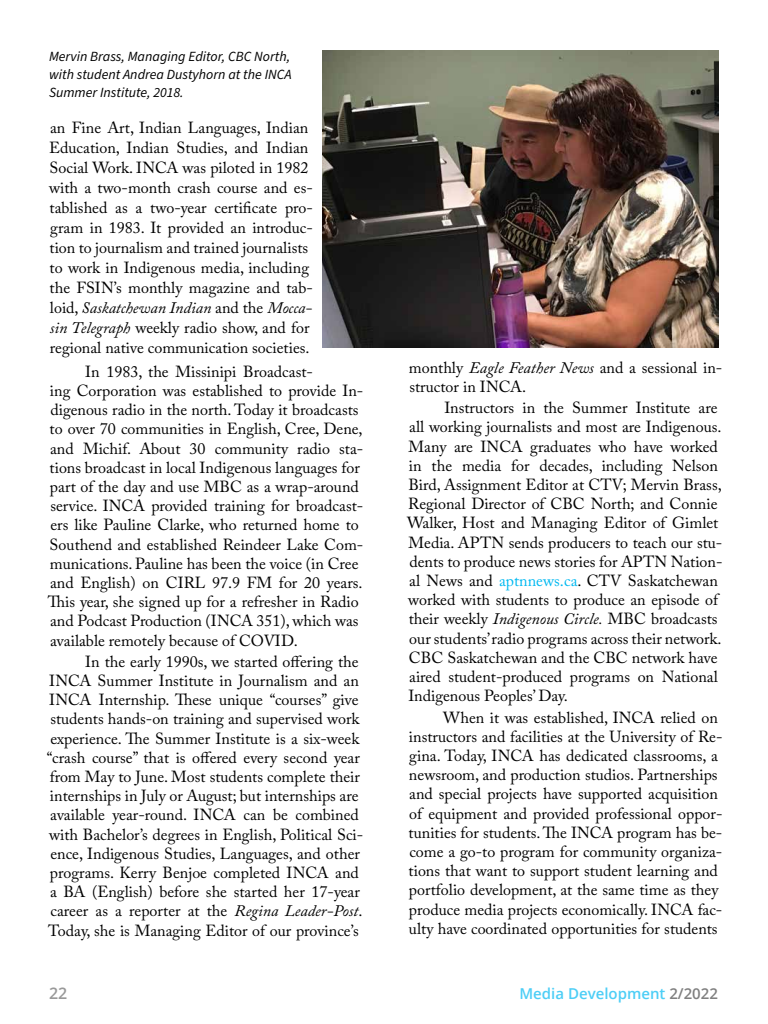
<style>
.page{position:relative;width:768px;height:1024px;background:#fff}
.page>*{position:absolute;margin:0;border:0;box-sizing:border-box;transform-origin:0 0}
.t1{font:16px/19.2px "Adobe Caslon Pro";color:#000}
.t2{font:600 16px "Open Sans";color:#999}
.t3{font:600 15px "Open Sans";color:#4dcef6}
.t4{font:italic 14px/18px "Source Sans Pro";color:#000;text-align:justify}
.s1{font-style:italic}
.s2{color:#00b9f1}
.s3{color:#808080}
</style>
<div class="page">
<img style="left:322px;top:50px;width:396px;height:297px">
<p class="t4" style="left:49px;top:47px;width:244px">Mervin Brass, Managing Editor, CBC North, with student Andrea Dustyhorn at the INCA Summer Institute, 2018.</p>
<p class="t1" style="left:49px;top:118px;width:265px;line-height:20px">an Fine Art, Indian Languages, Indian Education, Indian Studies, and Indian Social Work. INCA was piloted in 1982 with a two-month crash course and es&shy;tablished as a two-year certificate pro&shy;gram in 1983. It provided an introduc&shy;tion to journalism and trained journalists to work in Indigenous media, including the FSIN’s monthly magazine and tab&shy;loid, <span class="s1">Saskatchewan Indian</span> and the <span class="s1">Mocca&shy;sin Telegraph</span> weekly radio show, and for regional native communication societies.</p>
<p class="t1" style="left:48px;top:362px;width:317px;text-indent:37px">In 1983, the Missinipi Broadcast-<br>ing Corporation was established to provide In&shy;digenous radio in the north. Today it broadcasts to over 70 communities in English, Cree, Dene, and Michif. About 30 community radio sta&shy;tions broadcast in local Indigenous languages for part of the day and use MBC as a wrap-around service. INCA provided training for broadcast&shy;ers like Pauline Clarke, who returned home to Southend and established Reindeer Lake Com&shy;munications. Pauline has been the voice (in Cree and English) on CIRL 97.9 FM for 20 years.<br>This year, she signed up for a refresher in Radio and Podcast Production (INCA 351), which was available remotely because of COVID.</p>
<p class="t1" style="left:47px;top:652px;width:318px;text-indent:38px">In the early 1990s, we started offering the INCA Summer Institute in Journalism and an INCA Internship. These unique “courses” give students hands-on training and supervised work experience. The Summer Institute is a six-week “crash course” that is offered every second year from May to June. Most students complete their internships in July or August; but internships are available year-round. INCA can be combined with Bachelor’s degrees in English, Political Sci&shy;ence, Indigenous Studies, Languages, and other programs. Kerry Benjoe completed INCA and a BA (English) before she started her 17-year career as a reporter at the <span class="s1">Regina Leader-Post</span>.<br>Today, she is Managing Editor of our province’s</p>
<p class="t1" style="left:409px;top:357px;width:315px">monthly <span class="s1">Eagle Feather News</span> and a sessional in&shy;structor in INCA.</p>
<p class="t1" style="left:407px;top:398px;width:317px;text-indent:37px">Instructors in the Summer Institute are all working journalists and most are Indigenous.<br>Many are INCA graduates who have worked in the media for decades, including Nelson Bird, Assignment Editor at CTV; Mervin Brass, Regional Director of CBC North; and Connie Walker, Host and Managing Editor of Gimlet Media. APTN sends producers to teach our stu&shy;dents to produce news stories for APTN Nation&shy;al News and <span class="s2">aptnnews.ca</span>. CTV Saskatchewan worked with students to produce an episode of their weekly <span class="s1">Indigenous Circle.</span> MBC broadcasts our students’ radio programs across their network.<br>CBC Saskatchewan and the CBC network have aired student-produced programs on National Indigenous Peoples’ Day.</p>
<p class="t1" style="left:409px;top:707px;width:315px;text-indent:35px">When it was established, INCA relied on instructors and facilities at the University of Re&shy;gina. Today, INCA has dedicated classrooms, a newsroom, and production studios. Partnerships and special projects have supported acquisition of equipment and provided professional oppor&shy;tunities for students. The INCA program has be&shy;come a go-to program for community organiza&shy;tions that want to support student learning and portfolio development, at the same time as they produce media projects economically. INCA fac&shy;ulty have coordinated opportunities for students</p>
<p class="t2" style="left:49px;top:982px;width:20px">22</p>
<p class="t3" style="left:519px;top:983px;width:200px">Media Development <span class="s3">2/2022</span></p>
</div>
